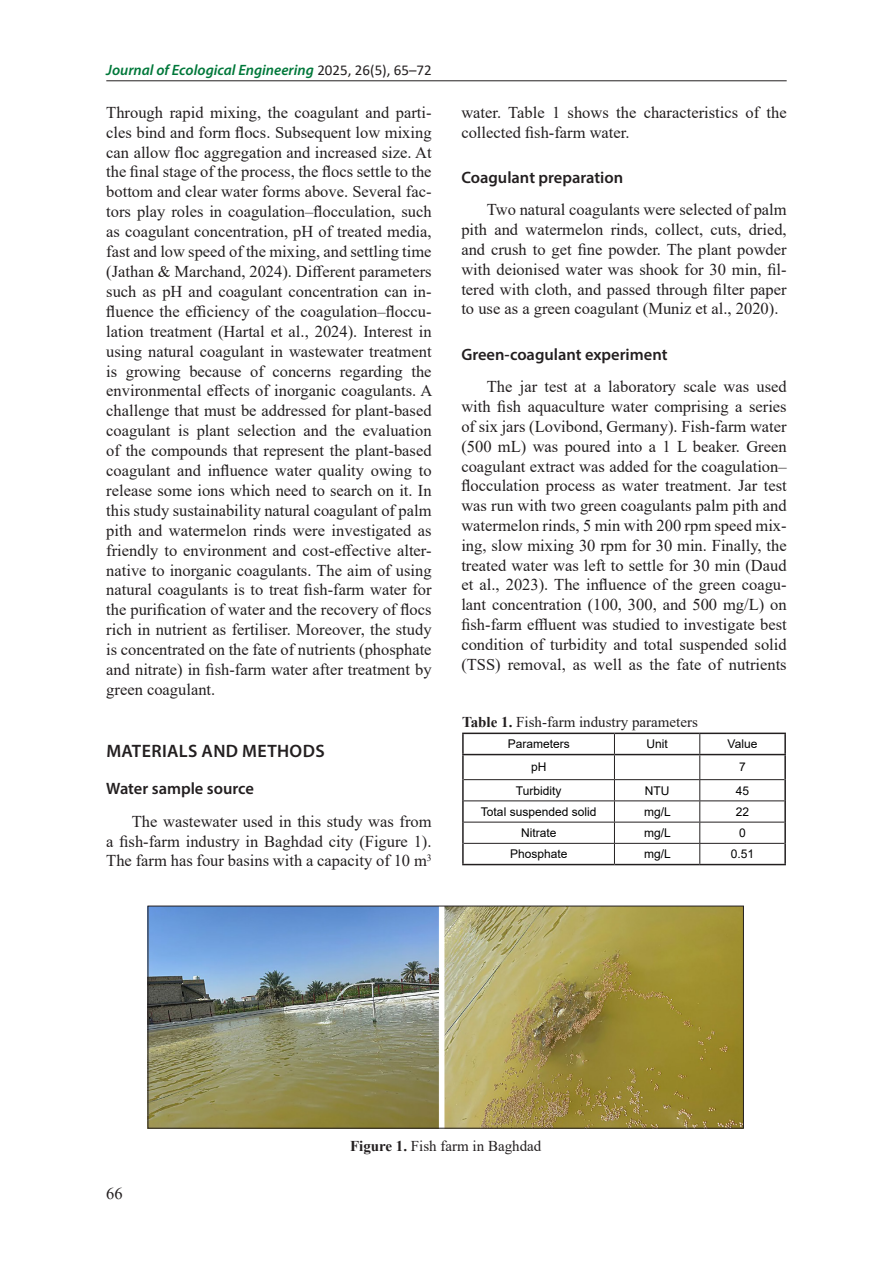
<style>
.page{position:relative;width:893px;height:1263px;background:#fff}
.page>*{position:absolute;margin:0;border:0;box-sizing:border-box;transform-origin:0 0}
.Heading_1{font:600 18px "Myriad Pro";letter-spacing:.02em;color:#231f20}
.Base_Text{font:16.5px/20px "Times New Roman";color:#231f20;text-align:justify}
.Heading_2{font:600 16.5px "Myriad Pro";color:#231f20}
.Heading_2_za_H1{font:600 16.5px "Myriad Pro";color:#231f20}
.t1{font:italic 600 15px "Myriad Pro";color:#00783a}
.Table{font:15px "Times New Roman";color:#231f20}
.Figure{font:15px "Times New Roman";color:#231f20}
.t2{font:12px "Arial";color:#000}
.s1{font-family:"Calibri";font-weight:400;font-style:normal;color:#231f20}
.s2{font-weight:700}
</style>
<div class="page">
<hr style="left:106px;top:80px;width:681px;height:1px;background:#231f20">
<img style="left:150px;top:908px;width:592px;height:218px">
<div style="left:148px;top:906px;width:596px;height:222px;border:1px solid #231f20"></div>
<hr style="left:462px;top:734px;width:2px;height:20px;background:#231f20">
<hr style="left:784px;top:734px;width:2px;height:20px;background:#231f20">
<hr style="left:462px;top:755px;width:2px;height:25px;background:#231f20">
<hr style="left:784px;top:755px;width:2px;height:25px;background:#231f20">
<hr style="left:462px;top:780px;width:2px;height:21px;background:#231f20">
<hr style="left:784px;top:780px;width:2px;height:21px;background:#231f20">
<hr style="left:462px;top:801px;width:2px;height:21px;background:#231f20">
<hr style="left:784px;top:801px;width:2px;height:21px;background:#231f20">
<hr style="left:462px;top:822px;width:2px;height:21px;background:#231f20">
<hr style="left:784px;top:822px;width:2px;height:21px;background:#231f20">
<hr style="left:462px;top:843px;width:2px;height:21px;background:#231f20">
<hr style="left:784px;top:843px;width:2px;height:21px;background:#231f20">
<hr style="left:462px;top:864px;width:152px;height:1px;background:#231f20">
<hr style="left:614px;top:864px;width:86px;height:1px;background:#231f20">
<hr style="left:700px;top:864px;width:86px;height:1px;background:#231f20">
<hr style="left:464px;top:779px;width:150px;height:1px;background:#231f20">
<hr style="left:614px;top:779px;width:86px;height:1px;background:#231f20">
<hr style="left:700px;top:779px;width:84px;height:1px;background:#231f20">
<hr style="left:464px;top:800px;width:150px;height:1px;background:#231f20">
<hr style="left:614px;top:800px;width:86px;height:1px;background:#231f20">
<hr style="left:700px;top:800px;width:84px;height:1px;background:#231f20">
<hr style="left:464px;top:822px;width:150px;height:1px;background:#231f20">
<hr style="left:614px;top:822px;width:86px;height:1px;background:#231f20">
<hr style="left:700px;top:822px;width:84px;height:1px;background:#231f20">
<hr style="left:464px;top:843px;width:150px;height:1px;background:#231f20">
<hr style="left:614px;top:843px;width:86px;height:1px;background:#231f20">
<svg style="left:614px;top:734px;width:1px;height:130px"></svg>
<hr style="left:700px;top:843px;width:84px;height:1px;background:#231f20">
<svg style="left:699px;top:734px;width:1px;height:130px"></svg>
<hr style="left:462px;top:733px;width:152px;height:1px;background:#231f20">
<hr style="left:614px;top:733px;width:86px;height:1px;background:#231f20">
<hr style="left:700px;top:733px;width:86px;height:1px;background:#231f20">
<hr style="left:462px;top:754px;width:152px;height:1px;background:#231f20">
<hr style="left:614px;top:754px;width:86px;height:1px;background:#231f20">
<hr style="left:700px;top:754px;width:86px;height:1px;background:#231f20">
<p class="t1" style="left:106px;top:60px;width:327px">Journal of Ecological Engineering <span class="s1">2025, 26(5), 65–72</span></p>
<p class="Base_Text" style="left:106px;top:102px;width:328px">Through rapid mixing, the coagulant and parti&shy;cles bind and form flocs. Subsequent low mixing can allow floc aggregation and increased size. At the final stage of the process, the flocs settle to the bottom and clear water forms above. Several fac&shy;tors play roles in coagulation–flocculation, such as coagulant concentration, pH of treated media, fast and low speed of the mixing, and settling time (Jathan &amp; Marchand, 2024). Different parameters such as pH and coagulant concentration can in&shy;fluence the efficiency of the coagulation–floccu&shy;lation treatment (Hartal et al., 2024). Interest in using natural coagulant in wastewater treatment is growing because of concerns regarding the environmental effects of inorganic coagulants. A challenge that must be addressed for plant-based coagulant is plant selection and the evaluation of the compounds that represent the plant-based coagulant and influence water quality owing to release some ions which need to search on it. In this study sustainability natural coagulant of palm pith and watermelon rinds were investigated as friendly to environment and cost-effective alter&shy;native to inorganic coagulants. The aim of using natural coagulants is to treat fish-farm water for the purification of water and the recovery of flocs rich in nutrient as fertiliser. Moreover, the study is concentrated on the fate of nutrients (phosphate and nitrate) in fish-farm water after treatment by green coagulant.</p>
<p class="Heading_1" style="left:106px;top:739px;width:220px">MATERIALS AND METHODS</p>
<p class="Heading_2_za_H1" style="left:106px;top:778px;width:149px">Water sample source</p>
<p class="Base_Text" style="left:106px;top:811px;width:327px;text-indent:26px">The wastewater used in this study was from a fish-farm industry in Baghdad city (Figure 1).<br>The farm has four basins with a capacity of 10 m<sup>3</sup></p>
<p class="Base_Text" style="left:461px;top:102px;width:327px">water. Table 1 shows the characteristics of the collected fish-farm water.</p>
<p class="Heading_2" style="left:461px;top:167px;width:163px">Coagulant preparation</p>
<p class="Base_Text" style="left:461px;top:199px;width:327px;text-indent:26px">Two natural coagulants were selected of palm pith and watermelon rinds, collect, cuts, dried, and crush to get fine powder. The plant powder with deionised water was shook for 30 min, fil&shy;tered with cloth, and passed through filter paper to use as a green coagulant (Muniz et al., 2020).</p>
<p class="Heading_2" style="left:461px;top:344px;width:208px">Green-coagulant experiment</p>
<p class="Base_Text" style="left:461px;top:376px;width:327px;text-indent:26px">The jar test at a laboratory scale was used with fish aquaculture water comprising a series of six jars (Lovibond, Germany). Fish-farm water (500 mL) was poured into a 1 L beaker. Green coagulant extract was added for the coagulation– flocculation process as water treatment. Jar test was run with two green coagulants palm pith and watermelon rinds, 5 min with 200 rpm speed mix&shy;ing, slow mixing 30 rpm for 30 min. Finally, the treated water was left to settle for 30 min (Daud et al., 2023). The influence of the green coagu&shy;lant concentration (100, 300, and 500 mg/L) on fish-farm effluent was studied to investigate best condition of turbidity and total suspended solid (TSS) removal, as well as the fate of nutrients</p>
<p class="Table" style="left:462px;top:711px;width:237px"><span class="s2">Table 1.</span> Fish-farm industry parameters</p>
<p class="t2" style="left:508px;top:736px;width:64px">Parameters</p>
<p class="t2" style="left:646px;top:736px;width:23px">Unit</p>
<p class="t2" style="left:728px;top:736px;width:31px">Value</p>
<p class="t2" style="left:531px;top:759px;width:17px">pH</p>
<p class="t2" style="left:739px;top:759px;width:8px">7</p>
<p class="t2" style="left:516px;top:782px;width:47px">Turbidity</p>
<p class="t2" style="left:645px;top:782px;width:26px">NTU</p>
<p class="t2" style="left:736px;top:782px;width:15px">45</p>
<p class="t2" style="left:481px;top:803px;width:117px">Total suspended solid</p>
<p class="t2" style="left:644px;top:803px;width:28px">mg/L</p>
<p class="t2" style="left:736px;top:803px;width:15px">22</p>
<p class="t2" style="left:521px;top:825px;width:37px">Nitrate</p>
<p class="t2" style="left:644px;top:825px;width:28px">mg/L</p>
<p class="t2" style="left:739px;top:825px;width:8px">0</p>
<p class="t2" style="left:510px;top:846px;width:59px">Phosphate</p>
<p class="t2" style="left:644px;top:846px;width:28px">mg/L</p>
<p class="t2" style="left:731px;top:846px;width:25px">0.51</p>
<p class="Base_Text" style="left:106px;top:1183px;width:18px">66</p>
<p class="Figure" style="left:350px;top:1136px;width:193px"><span class="s2">Figure 1.</span> Fish farm in Baghdad</p>
</div>
